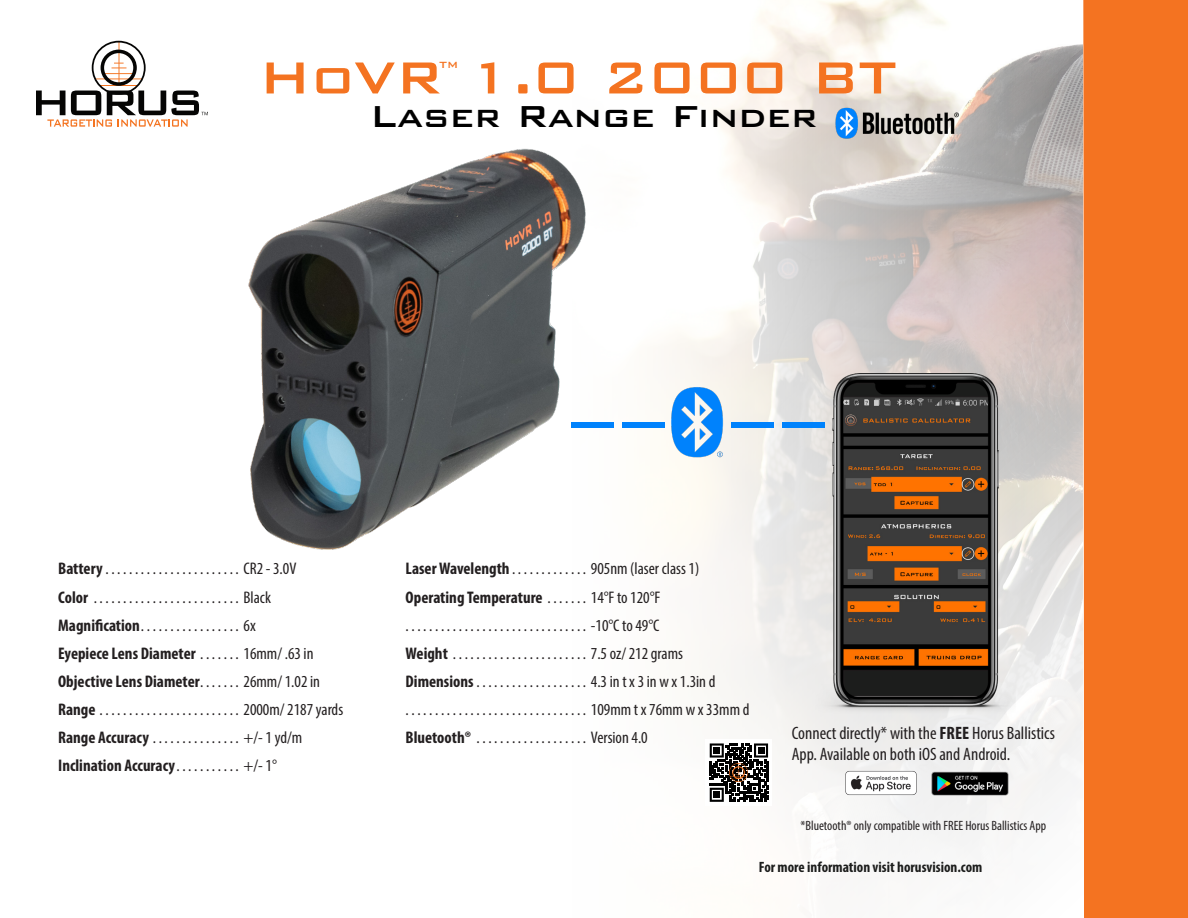
<style>
.page{position:relative;width:1188px;height:918px;background:#fff}
.page>*{position:absolute;margin:0;border:0;box-sizing:border-box;transform-origin:0 0}
.t1{font:500 60px "Bank Gothic BT";color:#f47321}
.t2{font:500 40.5px "Bank Gothic BT";color:#000}
.t3{font:condensed 18px/21.6px "Myriad Pro";color:#231f20}
.Main_Paragraph{font:condensed 16.8px "Myriad Pro";color:#231f20}
.Main_Paragraph-2{font:700 condensed 16.8px "Myriad Pro";color:#231f20}
.t4{font:700 condensed 15px "Myriad Pro";color:#1c1d1c}
.t5{font:condensed 13.5px "Myriad Pro";color:#231f20}
.t6{font:500 12px "Bank Gothic BT";color:#f47321}
.s1{font-weight:700}
.s2{font-weight:400}
</style>
<div class="page">
<div style="left:1084px;top:0;width:104px;height:918px;background:#f47321"></div>
<svg style="left:1069px;top:0;width:15px;height:777px"></svg>
<svg style="left:664px;top:0;width:405px;height:847px"></svg>
<svg style="left:36px;top:41px;width:163px;height:86px"></svg>
<img style="left:816px;top:373px;width:199px;height:341px">
<img style="left:664px;top:379px;width:76px;height:86px">
<img style="left:836px;top:766px;width:177px;height:35px">
<img style="left:833px;top:98px;width:128px;height:51px">
<div style="left:706px;top:739px;width:66px;height:67px;background:#fff"></div>
<svg style="left:710px;top:743px;width:58px;height:59px"></svg>
<img style="left:730px;top:764px;width:18px;height:18px">
<img style="left:153px;top:101px;width:433px;height:449px">
<div style="left:622px;top:422px;width:42px;height:6px;background:#0082fc"></div>
<div style="left:571px;top:422px;width:43px;height:6px;background:#0082fc"></div>
<div style="left:782px;top:422px;width:43px;height:6px;background:#0082fc"></div>
<div style="left:732px;top:422px;width:42px;height:6px;background:#0082fc"></div>
<p class="t6" style="left:440px;top:58px;width:20px">TM</p>
<p class="t1" style="left:259px;top:45px;width:639px">HoVR 1.0 2000 BT</p>
<p class="t2" style="left:370px;top:94px;width:449px">Laser Range Finder</p>
<p class="Main_Paragraph" style="left:58px;top:559px;width:240px"><span class="s1">Battery</span> . . . . . . . . . . . . . . . . . . . . . . . CR2 - 3.0V</p>
<p class="Main_Paragraph" style="left:58px;top:587px;width:214px"><span class="s1">Color</span> . . . . . . . . . . . . . . . . . . . . . . . . . Black</p>
<p class="Main_Paragraph" style="left:58px;top:615px;width:199px"><span class="s1">Magnification</span>................. 6x</p>
<p class="Main_Paragraph-2" style="left:58px;top:643px;width:257px">Eyepiece Lens Diameter <span class="s2">. . . . . . . 16mm/ .63 in</span></p>
<p class="Main_Paragraph-2" style="left:58px;top:671px;width:263px">Objective Lens Diameter <span class="s2">. . . . . . . 26mm/ 1.02 in</span></p>
<p class="Main_Paragraph" style="left:58px;top:699px;width:287px"><span class="s1">Range</span> . . . . . . . . . . . . . . . . . . . . . . . . 2000m/ 2187 yards</p>
<p class="Main_Paragraph" style="left:58px;top:727px;width:246px"><span class="s1">Range Accuracy</span> . . . . . . . . . . . . . . . +/- 1 yd/m</p>
<p class="Main_Paragraph-2" style="left:58px;top:755px;width:220px">Inclination Accuracy <span class="s2">. . . . . . . . . . . +/- 1°</span></p>
<p class="Main_Paragraph" style="left:406px;top:559px;width:295px"><span class="s1">Laser Wavelength</span>. . . . . . . . . . . . . 905nm (laser class 1)</p>
<p class="Main_Paragraph-2" style="left:406px;top:586px;width:256px">Operating Temperature <span class="s2">. . . . . . . 14°F to 120°F</span></p>
<p class="Main_Paragraph" style="left:406px;top:615px;width:255px">............................... -10°C to 49°C</p>
<p class="Main_Paragraph" style="left:406px;top:643px;width:279px"><span class="s1">Weight</span> . . . . . . . . . . . . . . . . . . . . . . . 7.5 oz/ 212 grams</p>
<p class="Main_Paragraph" style="left:406px;top:671px;width:311px"><span class="s1">Dimensions</span> . . . . . . . . . . . . . . . . . . . 4.3 in t x 3 in w x 1.3in d</p>
<p class="Main_Paragraph" style="left:406px;top:699px;width:345px">............................... 109mm t x 76mm w x 33mm d</p>
<p class="Main_Paragraph" style="left:406px;top:727px;width:244px"><span class="s1">Bluetooth®</span> . . . . . . . . . . . . . . . . . . . Version 4.0</p>
<p class="t3" style="left:792px;top:722px;width:265px">Connect directly* with the <span class="s1">FREE</span> Horus Ballistics<br>App. Available on both iOS and Android.</p>
<p class="t5" style="left:800px;top:818px;width:247px">*Bluetooth® only compatible with FREE Horus Ballistics App</p>
<p class="t4" style="left:759px;top:857px;width:225px">For more information visit horusvision.com</p>
</div>
